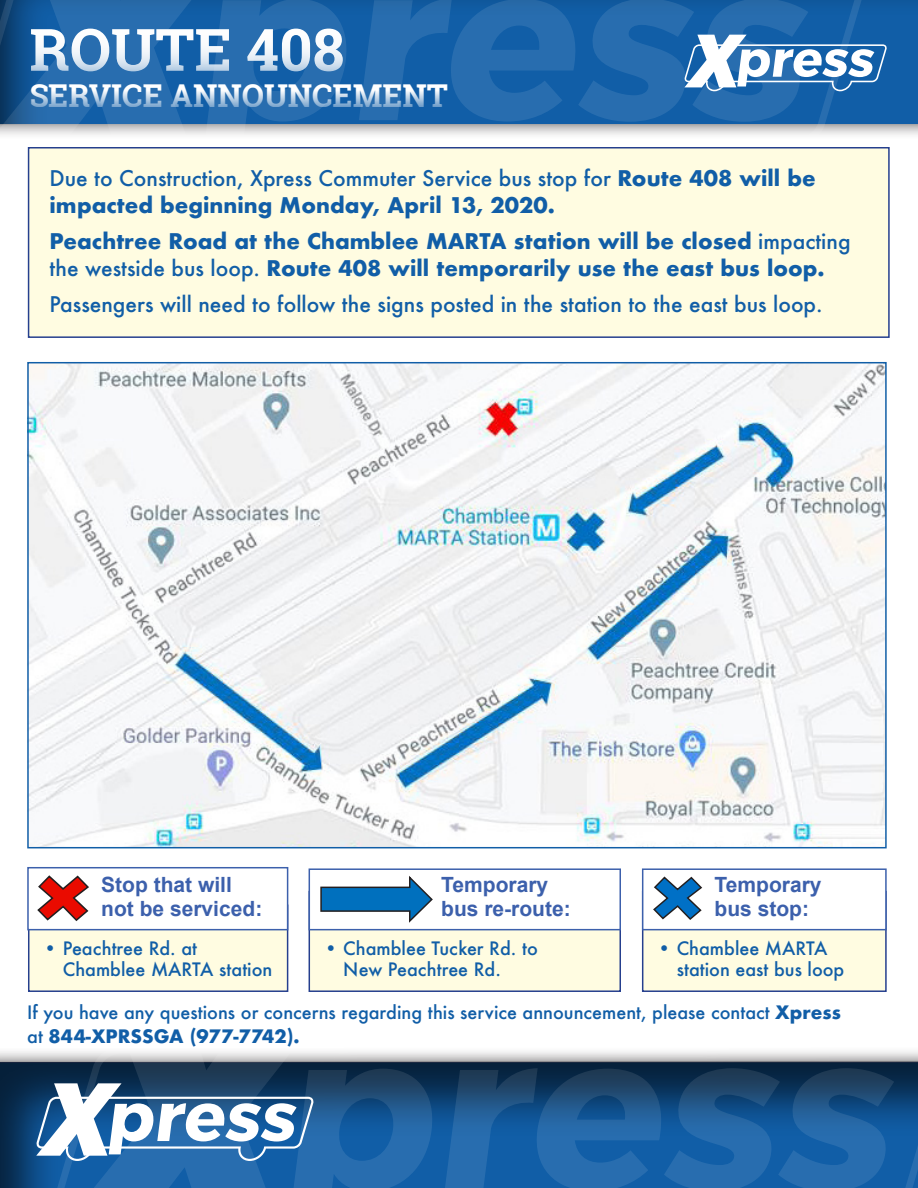
<style>
.page{position:relative;width:918px;height:1188px;background:#fff}
.page>*{position:absolute;margin:0;border:0;box-sizing:border-box;transform-origin:0 0}
.t1{font:700 58.5px "Roboto Slab";color:#fff}
.t2{font:700 31.5px "Roboto Slab";color:#fff}
.Main_Title{font:700 21px/27px "Futura";color:#115ea7}
.Main_Title-2{font:500 21px "Futura";color:#115ea7}
.t3{font:700 21px/24px "Arial";color:#3c60ac}
.Main_Title-3{font:500 18px/21px "Futura";color:#115ea7}
.s1{font-weight:500}
.s2{font-weight:700}
</style>
<div class="page">
<div style="left:0;top:0;width:918px;height:126px;background:#115ea7"></div>
<svg style="left:27px;top:0;width:837px;height:185px"></svg>
<svg style="left:0;top:0;width:350px;height:167px"></svg>
<div style="left:0;top:1044px;width:918px;height:144px;background:#231f20;opacity:.75"></div>
<svg style="left:329px;top:1047px;width:589px;height:141px"></svg>
<svg style="left:54px;top:1044px;width:275px;height:25px"></svg>
<svg style="left:445px;top:1068px;width:449px;height:120px"></svg>
<svg style="left:359px;top:0;width:528px;height:122px"></svg>
<svg style="left:36px;top:1069px;width:400px;height:119px"></svg>
<img style="left:30px;top:365px;width:854px;height:480px">
<div style="left:28px;top:147px;width:862px;height:191px;background:#fffce1;border:2px solid #253f8e"></div>
<div style="left:28px;top:905px;width:260px;height:87px;background:#fffce1;border:2px solid #253f8e"></div>
<div style="left:27px;top:867px;width:261px;height:63px;background:#fff;border:2px solid #3c60ac"></div>
<svg style="left:37px;top:875px;width:52px;height:46px"></svg>
<div style="left:309px;top:891px;width:312px;height:101px;background:#fffce1;border:2px solid #253f8e"></div>
<div style="left:309px;top:868px;width:312px;height:62px;background:#fff;border:2px solid #3c60ac"></div>
<svg style="left:320px;top:876px;width:113px;height:47px"></svg>
<div style="left:642px;top:891px;width:245px;height:101px;background:#fffce1;border:2px solid #253f8e"></div>
<div style="left:642px;top:868px;width:245px;height:62px;background:#fff;border:2px solid #3c60ac"></div>
<svg style="left:653px;top:876px;width:50px;height:44px"></svg>
<h1 class="t1" style="left:29px;top:9px;width:316px">ROUTE 408</h1>
<h2 class="t2" style="left:29px;top:74px;width:420px">SERVICE ANNOUNCEMENT</h2>
<p class="Main_Title" style="left:49px;top:164px;width:768px"><span class="s1">Due to Construction, Xpress Commuter Service bus stop for</span> Route 408 will be impacted beginning Monday, April 13, 2020.</p>
<p class="Main_Title" style="left:49px;top:227px;width:803px">Peachtree Road at the Chamblee MARTA station will be closed <span class="s1">impacting the westside bus loop.</span> Route 408 will temporarily use the east bus loop.</p>
<p class="Main_Title-2" style="left:49px;top:290px;width:775px">Passengers will need to follow the signs posted in the station to the east bus loop.</p>
<p class="t3" style="left:101px;top:874px;width:163px">Stop that will not be serviced:</p>
<p class="Main_Title-3" style="left:63px;top:938px;width:211px;text-indent:-19px">• Peachtree Rd. at<br>Chamblee MARTA station</p>
<p class="t3" style="left:441px;top:874px;width:131px">Temporary bus re-route:</p>
<p class="Main_Title-3" style="left:343px;top:938px;width:196px;text-indent:-19px">• Chamblee Tucker Rd. to<br>New Peachtree Rd.</p>
<p class="t3" style="left:715px;top:874px;width:108px">Temporary bus stop:</p>
<p class="Main_Title-3" style="left:677px;top:938px;width:169px;text-indent:-19px">• Chamblee MARTA station east bus loop</p>
<p class="Main_Title-3" style="left:27px;top:1000px;width:815px;line-height:24px">If you have any questions or concerns regarding this service announcement, please contact <span class="s2">Xpress </span>at <span class="s2">844-XPRSSGA (977-7742).</span></p>
</div>
